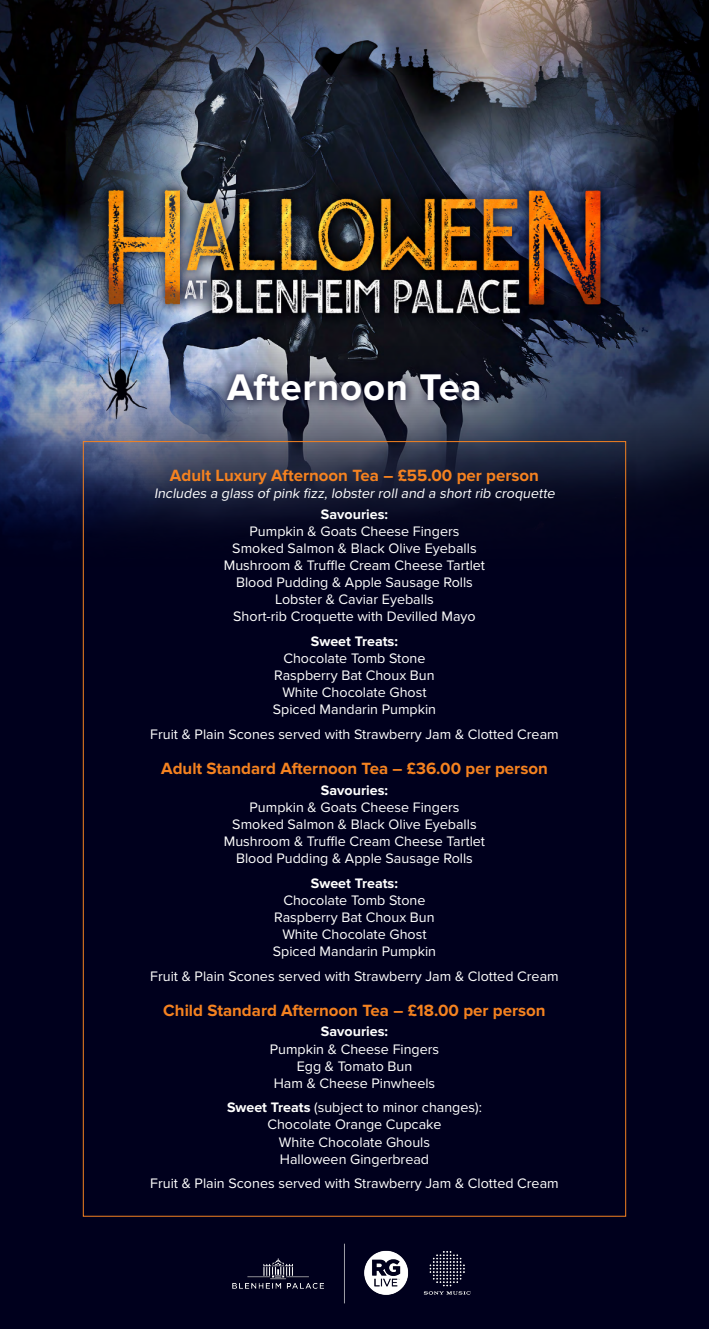
<style>
.page{position:relative;width:709px;height:1329px;background:#00001d}
.page>*{position:absolute;margin:0;border:0;box-sizing:border-box;transform-origin:0 0}
.t1{font:700 38.38px "Proxima Nova";letter-spacing:.02em;color:#fff}
.t2{font:700 16.88px "Proxima Nova";color:#f58220}
.t3{font:14.25px/17.1px "Proxima Nova";color:#fff;text-align:center}
.t4{font:italic 14.25px "Proxima Nova";color:#fff}
.t5{font:700 14.25px "Proxima Nova";color:#fff}
.s1{font-weight:700}
</style>
<div class="page">
<img style="left:0;top:0;width:709px;height:567px">
<svg style="left:217px;top:364px;width:273px;height:47px"></svg>
<img style="left:232px;top:1243px;width:239px;height:61px">
<h1 class="t1" style="left:227px;top:366px;width:256px">Afternoon Tea</h1>
<p class="t2" style="left:170px;top:465px;width:370px">Adult Luxury Afternoon Tea – £55.00 per person</p>
<p class="t4" style="left:154px;top:485px;width:405px">Includes a glass of pink fizz, lobster roll and a short rib croquette</p>
<p class="t5" style="left:321px;top:505px;width:69px">Savouries:</p>
<p class="t3" style="left:224px;top:522px;width:263px">Pumpkin &amp; Goats Cheese Fingers Smoked Salmon &amp; Black Olive Eyeballs Mushroom &amp; Truffle Cream Cheese Tartlet Blood Pudding &amp; Apple Sausage Rolls Lobster &amp; Caviar Eyeballs<br>Short-rib Croquette with Devilled Mayo</p>
<p class="t5" style="left:311px;top:633px;width:89px">Sweet Treats:</p>
<p class="t3" style="left:273px;top:650px;width:165px">Chocolate Tomb Stone<br>Raspberry Bat Choux Bun<br>White Chocolate Ghost<br>Spiced Mandarin Pumpkin</p>
<p class="t3" style="left:150px;top:726px;width:410px">Fruit &amp; Plain Scones served with Strawberry Jam &amp; Clotted Cream</p>
<p class="t2" style="left:161px;top:758px;width:388px">Adult Standard Afternoon Tea – £36.00 per person</p>
<p class="t5" style="left:321px;top:781px;width:69px">Savouries:</p>
<p class="t3" style="left:224px;top:798px;width:263px">Pumpkin &amp; Goats Cheese Fingers Smoked Salmon &amp; Black Olive Eyeballs Mushroom &amp; Truffle Cream Cheese Tartlet Blood Pudding &amp; Apple Sausage Rolls</p>
<p class="t5" style="left:311px;top:874px;width:89px">Sweet Treats:</p>
<p class="t3" style="left:273px;top:891px;width:165px">Chocolate Tomb Stone<br>Raspberry Bat Choux Bun<br>White Chocolate Ghost<br>Spiced Mandarin Pumpkin</p>
<p class="t3" style="left:150px;top:967px;width:410px">Fruit &amp; Plain Scones served with Strawberry Jam &amp; Clotted Cream</p>
<p class="t2" style="left:163px;top:1000px;width:384px">Child Standard Afternoon Tea – £18.00 per person</p>
<p class="t5" style="left:321px;top:1023px;width:69px">Savouries:</p>
<p class="t3" style="left:270px;top:1040px;width:171px">Pumpkin &amp; Cheese Fingers<br>Egg &amp; Tomato Bun<br>Ham &amp; Cheese Pinwheels</p>
<p class="t3" style="left:227px;top:1099px;width:256px"><span class="s1">Sweet Treats</span> (subject to minor changes):<br>Chocolate Orange Cupcake<br>White Chocolate Ghouls<br>Halloween Gingerbread</p>
<p class="t3" style="left:150px;top:1175px;width:410px">Fruit &amp; Plain Scones served with Strawberry Jam &amp; Clotted Cream</p>
</div>
